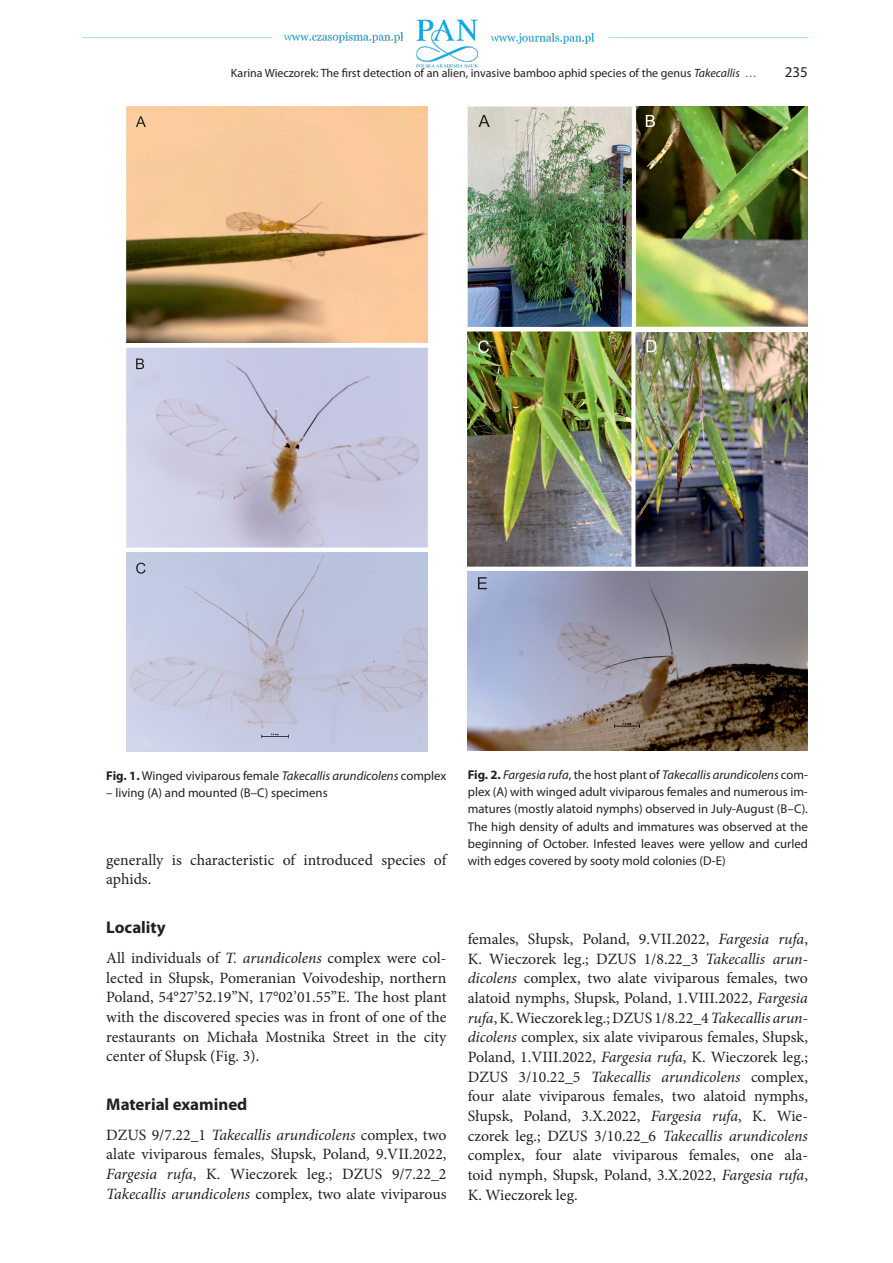
<style>
.page{position:relative;width:893px;height:1263px;background:#fff}
.page>*{position:absolute;margin:0;border:0;box-sizing:border-box;transform-origin:0 0}
.t1{font:700 16.95px "Myriad Pro";color:#231f20}
.t2{font:15.75px/19.6px "Minion Pro";color:#231f20;text-align:justify}
.t3{font:15px "Myriad Pro";color:#231f20}
.t4{font:12.75px/17.2px "Myriad Pro";color:#231f20;text-align:justify}
.t5{font:12px "Myriad Pro";color:#231f20}
.s1{font-style:italic}
.s2{color:#57585a}
.s3{font-weight:700}
</style>
<div class="page">
<img style="left:82px;top:19px;width:727px;height:49px">
<img style="left:126px;top:106px;width:301px;height:646px">
<img style="left:468px;top:106px;width:340px;height:645px">
<p class="t5" style="left:231px;top:66px;width:527px">Karina Wieczorek: The first detection of an alien, invasive bamboo aphid species of the genus <span class="s1">Takecallis</span> <span class="s2">…</span></p>
<p class="t3" style="left:785px;top:63px;width:25px">235</p>
<p class="t4" style="left:106px;top:767px;width:342px"><span class="s3">Fig. 1.</span> Winged viviparous female <span class="s1">Takecallis arundicolens</span> complex</p>
<p class="t4" style="left:106px;top:784px;width:223px">– living (A) and mounted (B–C) specimens</p>
<p class="t2" style="left:106px;top:850px;width:342px">generally is characteristic of introduced species of aphids.</p>
<p class="t1" style="left:106px;top:916px;width:61px">Locality</p>
<p class="t2" style="left:106px;top:948px;width:342px">All individuals of <span class="s1">T. arundicolens</span> complex were col&shy;lected in Słupsk, Pomeranian Voivodeship, northern Poland, 54°27’52.19”N, 17°02’01.55”E. The host plant with the discovered species was in front of one of the restaurants on Michała Mostnika Street in the city center of Słupsk (Fig. 3).</p>
<p class="t1" style="left:106px;top:1093px;width:143px">Material examined</p>
<p class="t2" style="left:106px;top:1125px;width:342px">DZUS 9/7.22_1 <span class="s1">Takecallis arundicolens</span> complex, two alate viviparous females, Słupsk, Poland, 9.VII.2022, <span class="s1">Fargesia rufa</span>, K. Wieczorek leg.; DZUS 9/7.22_2<br><span class="s1">Takecallis arundicolens</span> complex, two alate viviparous</p>
<p class="t4" style="left:468px;top:766px;width:342px"><span class="s3">Fig. 2.</span> <span class="s1">Fargesia rufa</span>, the host plant of <span class="s1">Takecallis arundicolens</span> com&shy;plex (A) with winged adult viviparous females and numerous im&shy;matures (mostly alatoid nymphs) observed in July-August (B–C).<br>The high density of adults and immatures was observed at the beginning of October. Infested leaves were yellow and curled with edges covered by sooty mold colonies (D-E)</p>
<p class="t2" style="left:468px;top:929px;width:342px">females, Słupsk, Poland, 9.VII.2022, <span class="s1">Fargesia rufa</span>, K. Wieczorek leg.; DZUS 1/8.22_3 <span class="s1">Takecallis arun&shy;dicolens</span> complex, two alate viviparous females, two alatoid nymphs, Słupsk, Poland, 1.VIII.2022, <span class="s1">Fargesia rufa</span>, K. Wieczorek leg.; DZUS 1/8.22_4 <span class="s1">Takecallis arun&shy;dicolens</span> complex, six alate viviparous females, Słupsk, Poland, 1.VIII.2022, <span class="s1">Fargesia rufa</span>, K. Wieczorek leg.; DZUS 3/10.22_5 <span class="s1">Takecallis arundicolens</span> complex, four alate viviparous females, two alatoid nymphs, Słupsk, Poland, 3.X.2022, <span class="s1">Fargesia rufa</span>, K. Wie&shy;czorek leg.; DZUS 3/10.22_6 <span class="s1">Takecallis arundicolens </span>complex, four alate viviparous females, one ala&shy;toid nymph, Słupsk, Poland, 3.X.2022, <span class="s1">Fargesia rufa</span>, K. Wieczorek leg.</p>
</div>
